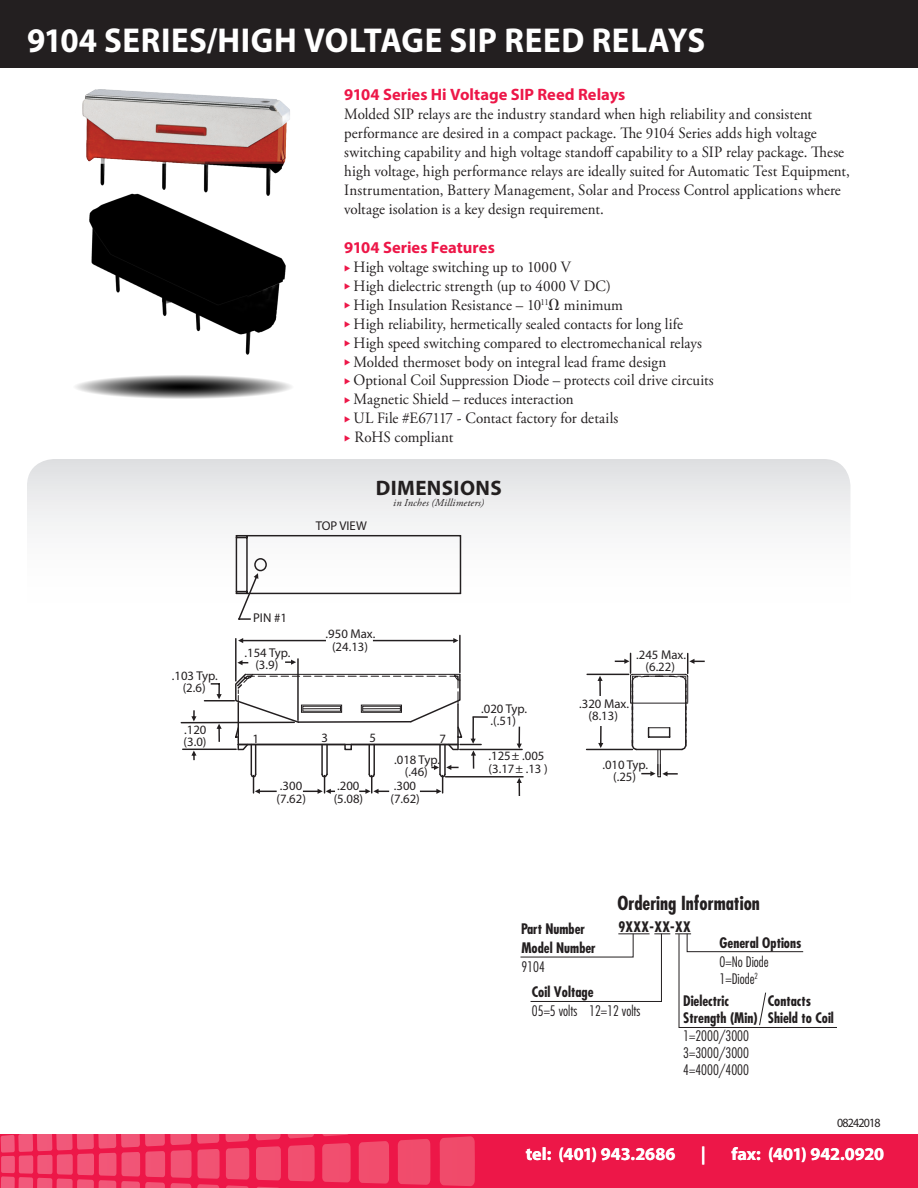
<style>
.page{position:relative;width:918px;height:1188px;background:#fff}
.page>*{position:absolute;margin:0;border:0;box-sizing:border-box;transform-origin:0 0}
.ACoto_Catalog_Headli{font:700 34.65px "Myriad Pro";letter-spacing:.015em;color:#fff;scale:.95 1}
.DCoto_Catalog_Ital_t{font:700 21px "Myriad Pro";letter-spacing:.02em;color:#231f20}
.t1{font:700 condensed 18.9px "Futura Std";color:#231f20}
.t2{font:700 18px "Myriad Pro";color:#fff}
.BCoto_Catalog_Subhea{font:700 16.5px "Myriad Pro";color:#ed1748}
.CCoto_Catalog_Body_T{font:15.75px/18.9px "Adobe Garamond Pro";letter-spacing:.005em;color:#231f20;scale:.95 1}
.t3{font:700 condensed 14.1px/18.9px "Futura Std";color:#231f20}
.t4{font:300 condensed 14.1px/18.9px "Futura Std";color:#231f20}
.t5{font:12.75px/12px "Myriad Pro";color:#231f20;text-align:center}
.t6{font:12.6px "Myriad Pro";letter-spacing:-.065em;color:#231f20;scale:.95 1}
.DCoto_Catalog_Ital_t-2{font:italic 10.5px "Adobe Garamond Pro";letter-spacing:.02em;color:#231f20}
.s1{color:#ed1748}
.s2{font-family:"Universal Std Greekw Math Pi"}
.s3{font-weight:300}
.s4{font-weight:700}
</style>
<div class="page">
<svg style="left:0;top:1134px;width:918px;height:54px;background:#ee2955"></svg>
<div style="left:0;top:0;width:918px;height:68px;background:#231f20"></div>
<img style="left:75px;top:89px;width:217px;height:310px">
<svg style="left:27px;top:459px;width:823px;height:98px"></svg>
<hr style="left:246px;top:536px;width:2px;height:57px;background:#231f20">
<hr style="left:236px;top:535px;width:224px;height:1px;background:#231f20">
<hr style="left:236px;top:536px;width:1px;height:57px;background:#231f20">
<hr style="left:460px;top:536px;width:1px;height:57px;background:#231f20">
<hr style="left:183px;top:749px;width:53px;height:1px;background:#231f20">
<hr style="left:181px;top:722px;width:113px;height:1px;background:#231f20">
<hr style="left:204px;top:700px;width:30px;height:1px;background:#231f20">
<svg style="left:191px;top:710px;width:6px;height:11px"></svg>
<svg style="left:191px;top:751px;width:6px;height:9px"></svg>
<svg style="left:211px;top:683px;width:11px;height:16px"></svg>
<svg style="left:217px;top:724px;width:5px;height:18px"></svg>
<svg style="left:234px;top:557px;width:471px;height:239px"></svg>
<div style="left:361px;top:705px;width:41px;height:8px;border:1px solid #231f20"></div>
<hr style="left:363px;top:708px;width:37px;height:1px;background:#231f20">
<svg style="left:520px;top:933px;width:317px;height:95px"></svg>
<svg style="left:98px;top:1134px;width:251px;height:15px;background:#ef345d"></svg>
<p class="ACoto_Catalog_Headli" style="left:27px;top:17px;width:715px">9104 SERIES/HIGH VOLTAGE SIP REED RELAYS</p>
<p class="BCoto_Catalog_Subhea" style="left:344px;top:84px;width:283px">9104 Series Hi Voltage SIP Reed Relays</p>
<p class="CCoto_Catalog_Body_T" style="left:344px;top:105px;width:534px">Molded SIP relays are the industry standard when high reliability and consistent performance are desired in a compact package. The 9104 Series adds high voltage switching capability and high voltage standoff capability to a SIP relay package. These high voltage, high performance relays are ideally suited for Automatic Test Equipment, Instrumentation, Battery Management, Solar and Process Control applications where voltage isolation is a key design requirement.</p>
<p class="BCoto_Catalog_Subhea" style="left:344px;top:237px;width:152px">9104 Series Features</p>
<p class="CCoto_Catalog_Body_T" style="left:344px;top:258px;width:240px"><span class="s1">◆</span> High voltage switching up to 1000 V</p>
<p class="CCoto_Catalog_Body_T" style="left:344px;top:277px;width:282px"><span class="s1">◆</span> High dielectric strength (up to 4000 V DC)</p>
<p class="CCoto_Catalog_Body_T" style="left:344px;top:296px;width:295px"><span class="s1">◆</span> High Insulation Resistance – 10<sup>11</sup><span class="s2">Ω</span> minimum</p>
<p class="CCoto_Catalog_Body_T" style="left:344px;top:315px;width:358px"><span class="s1">◆</span> High reliability, hermetically sealed contacts for long life</p>
<p class="CCoto_Catalog_Body_T" style="left:344px;top:334px;width:378px"><span class="s1">◆</span> High speed switching compared to electromechanical relays</p>
<p class="CCoto_Catalog_Body_T" style="left:344px;top:353px;width:340px"><span class="s1">◆</span> Molded thermoset body on integral lead frame design</p>
<p class="CCoto_Catalog_Body_T" style="left:344px;top:372px;width:390px"><span class="s1">◆</span> Optional Coil Suppression Diode – protects coil drive circuits</p>
<p class="CCoto_Catalog_Body_T" style="left:344px;top:390px;width:243px"><span class="s1">◆</span> Magnetic Shield – reduces interaction</p>
<p class="CCoto_Catalog_Body_T" style="left:344px;top:409px;width:290px"><span class="s1">◆</span> UL File #E67117 - Contact factory for details</p>
<p class="CCoto_Catalog_Body_T" style="left:344px;top:428px;width:116px"><span class="s1">◆</span> RoHS compliant</p>
<p class="t5" style="left:316px;top:520px;width:53px">TOP VIEW</p>
<p class="DCoto_Catalog_Ital_t" style="left:376px;top:474px;width:128px">DIMENSIONS</p>
<p class="DCoto_Catalog_Ital_t-2" style="left:393px;top:496px;width:92px">in Inches (Millimeters)</p>
<p class="t5" style="left:172px;top:669px;width:47px">.103 Typ. (2.6)</p>
<p class="t5" style="left:184px;top:723px;width:24px;text-align:left">.120 (3.0)</p>
<p class="t5" style="left:253px;top:612px;width:35px">PIN #1</p>
<p class="t5" style="left:245px;top:646px;width:47px">.154 Typ. (3.9)</p>
<p class="t5" style="left:326px;top:628px;width:51px">.950 Max. (24.13)</p>
<p class="t5" style="left:253px;top:732px;width:8px">1</p>
<p class="t5" style="left:322px;top:731px;width:8px">3</p>
<p class="t5" style="left:369px;top:731px;width:8px">5</p>
<p class="t5" style="left:440px;top:732px;width:8px">7</p>
<p class="t5" style="left:276px;top:780px;width:31px;text-align:left">.300 (7.62)</p>
<p class="t5" style="left:334px;top:780px;width:31px;text-align:left">.200 (5.08)</p>
<p class="t5" style="left:394px;top:753px;width:47px">.018 Typ. (.46)</p>
<p class="t5" style="left:390px;top:780px;width:31px;text-align:left">.300 (7.62)</p>
<p class="t5" style="left:481px;top:703px;width:47px">.020 Typ. .(.51)</p>
<p class="t5" style="left:489px;top:750px;width:61px;text-align:left">.125± .005 (3.17± .13 )</p>
<p class="t5" style="left:636px;top:648px;width:51px">.245 Max. (6.22)</p>
<p class="t5" style="left:579px;top:698px;width:51px">.320 Max. (8.13)</p>
<p class="t5" style="left:602px;top:758px;width:47px">.010 Typ. (.25)</p>
<p class="t1" style="left:617px;top:891px;width:144px">Ordering Information</p>
<p class="t3" style="left:521px;top:919px;width:65px">Part Number</p>
<p class="t3" style="left:618px;top:918px;width:74px">9XXX-XX-XX</p>
<p class="t3" style="left:521px;top:939px;width:76px">Model Number<br><span class="s3">9104</span></p>
<p class="t4" style="left:532px;top:982px;width:110px"><span class="s4">Coil Voltage<br></span>05=5 volts 12=12 volts</p>
<p class="t3" style="left:720px;top:934px;width:83px">General Options<br><span class="s3">0=No Diode</span></p>
<p class="t3" style="left:683px;top:968px;width:76px;line-height:21.6px;text-indent:36px"><span class="s3">1=Diode</span><sup>2<br></sup>Dielectric</p>
<p class="t3" style="left:683px;top:1008px;width:76px">Strength (Min)<br><span class="s3">1=2000/3000</span></p>
<p class="t4" style="left:683px;top:1045px;width:67px;line-height:17px">3=3000/3000<br>4=4000/4000</p>
<p class="t3" style="left:768px;top:992px;width:68px;line-height:17px">Contacts<br>Shield to Coil</p>
<p class="t6" style="left:837px;top:1115px;width:47px">08242018</p>
<p class="t2" style="left:526px;top:1143px;width:151px">tel: (401) 943.2686</p>
<p class="t2" style="left:701px;top:1143px;width:7px">|</p>
<p class="t2" style="left:731px;top:1143px;width:154px">fax: (401) 942.0920</p>
</div>
